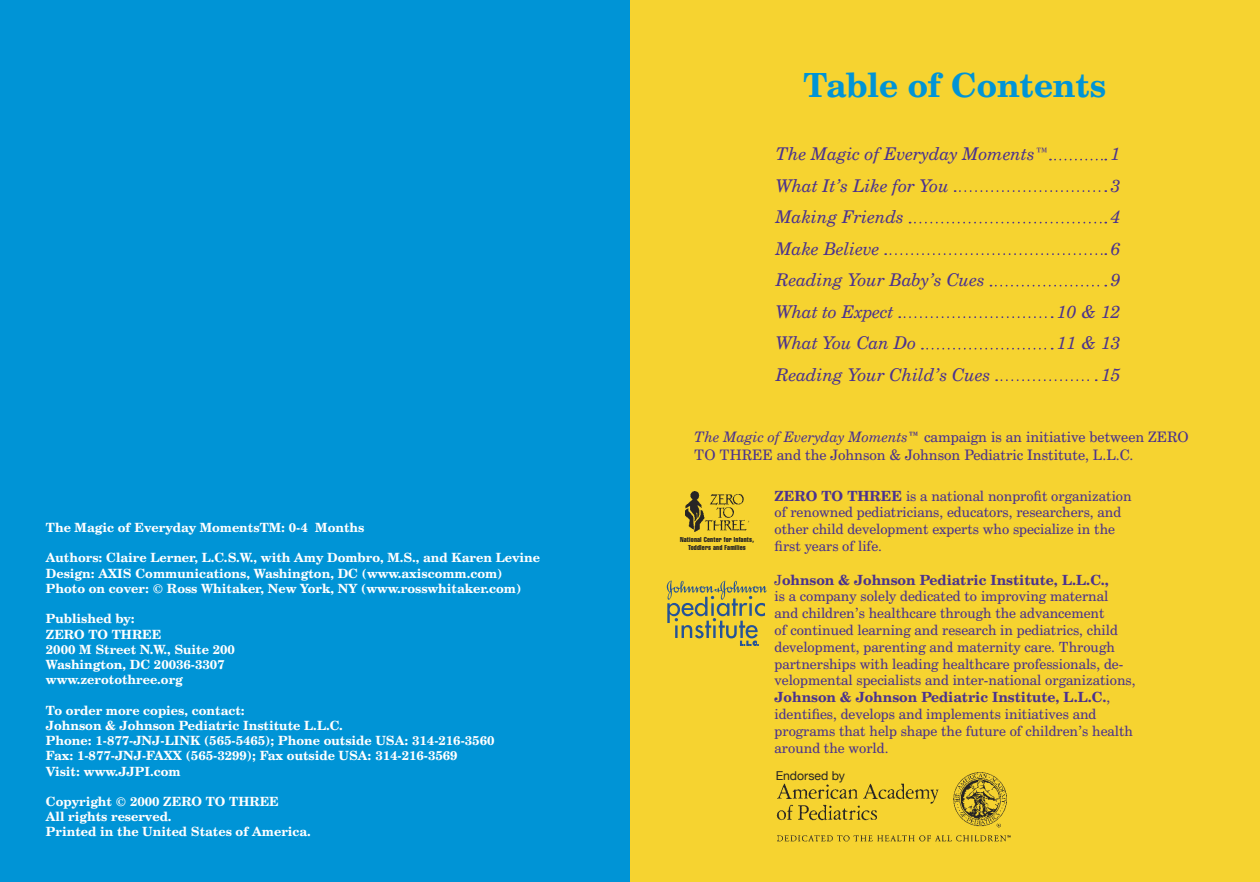
<style>
.page{position:relative;width:1260px;height:882px;background:#fff}
.page>*{position:absolute;margin:0;border:0;box-sizing:border-box;transform-origin:0 0}
.MAIN_TEXT_LARGE_HED{font:700 33.25px "Century Schoolbook BT";letter-spacing:-.005em;color:#0094d6}
.Content_text{font:italic 17.5px "Century Schoolbook BT";color:#4b328e}
.HED_OVER_PIX{font:14.35px/17.3px "Century Schoolbook BT";color:#4b328e}
.Contents_legal{font:14px/16.8px "Century Schoolbook BT";color:#4b328e}
.HED_OVER_PIX-2{font:700 12.6px "Century Schoolbook BT";color:#fff}
.t1{font:12.25px "Helvetica Neue";color:#272525}
.t2{font:extra-condensed 7px/8.4px "Helvetica";letter-spacing:.025em;color:#272525;text-align:center}
.s1{font-style:italic}
.s2{font-weight:700}
</style>
<div class="page">
<div style="left:0;top:0;width:631px;height:882px;background:#0094d6"></div>
<div style="left:630px;top:0;width:630px;height:882px;background:#f6d330"></div>
<svg style="left:667px;top:581px;width:100px;height:65px"></svg>
<img style="left:685px;top:491px;width:65px;height:40px">
<img style="left:776px;top:772px;width:235px;height:70px">
<svg style="left:1050px;top:159px;width:56px;height:1px"></svg>
<svg style="left:955px;top:190px;width:151px;height:2px"></svg>
<svg style="left:910px;top:222px;width:196px;height:2px"></svg>
<svg style="left:885px;top:253px;width:221px;height:2px"></svg>
<svg style="left:990px;top:285px;width:116px;height:2px"></svg>
<svg style="left:899px;top:316px;width:154px;height:2px"></svg>
<svg style="left:922px;top:348px;width:131px;height:2px"></svg>
<svg style="left:996px;top:379px;width:101px;height:2px"></svg>
<p class="HED_OVER_PIX-2" style="left:46px;top:520px;width:320px">The Magic of Everyday MomentsTM: 0-4 Months</p>
<p class="HED_OVER_PIX-2" style="left:46px;top:550px;width:496px">Authors: Claire Lerner, L.C.S.W., with Amy Dombro, M.S., and Karen Levine</p>
<p class="HED_OVER_PIX-2" style="left:46px;top:565px;width:458px">Design: AXIS Communications, Washington, DC (www.axiscomm.com)</p>
<p class="HED_OVER_PIX-2" style="left:46px;top:580px;width:477px">Photo on cover: © Ross Whitaker, New York, NY (www.rosswhitaker.com)</p>
<p class="HED_OVER_PIX-2" style="left:46px;top:611px;width:91px">Published by:</p>
<p class="HED_OVER_PIX-2" style="left:46px;top:626px;width:117px">ZERO TO THREE</p>
<p class="HED_OVER_PIX-2" style="left:46px;top:641px;width:191px">2000 M Street N.W., Suite 200</p>
<p class="HED_OVER_PIX-2" style="left:46px;top:657px;width:180px">Washington, DC 20036-3307</p>
<p class="HED_OVER_PIX-2" style="left:46px;top:672px;width:138px">www.zerotothree.org</p>
<p class="HED_OVER_PIX-2" style="left:46px;top:702px;width:200px">To order more copies, contact:</p>
<p class="HED_OVER_PIX-2" style="left:46px;top:717px;width:299px">Johnson &amp; Johnson Pediatric Institute L.L.C.</p>
<p class="HED_OVER_PIX-2" style="left:46px;top:733px;width:450px">Phone: 1-877-JNJ-LINK (565-5465); Phone outside USA: 314-216-3560</p>
<p class="HED_OVER_PIX-2" style="left:46px;top:748px;width:413px">Fax: 1-877-JNJ-FAXX (565-3299); Fax outside USA: 314-216-3569</p>
<p class="HED_OVER_PIX-2" style="left:46px;top:763px;width:136px">Visit: www.JJPI.com</p>
<p class="HED_OVER_PIX-2" style="left:46px;top:794px;width:234px">Copyright © 2000 ZERO TO THREE</p>
<p class="HED_OVER_PIX-2" style="left:46px;top:809px;width:127px">All rights reserved.</p>
<p class="HED_OVER_PIX-2" style="left:46px;top:824px;width:266px">Printed in the United States of America.</p>
<p class="MAIN_TEXT_LARGE_HED" style="left:804px;top:64px;width:304px">Table of Contents</p>
<p class="Content_text" style="left:776px;top:143px;width:275px">The Magic of Everyday Moments™</p>
<p class="Content_text" style="left:1111px;top:143px;width:11px">1</p>
<p class="Content_text" style="left:776px;top:175px;width:175px">What It’s Like for You</p>
<p class="Content_text" style="left:1111px;top:175px;width:11px">3</p>
<p class="Content_text" style="left:776px;top:206px;width:130px">Making Friends</p>
<p class="Content_text" style="left:1111px;top:206px;width:11px">4</p>
<p class="Content_text" style="left:776px;top:238px;width:105px">Make Believe</p>
<p class="Content_text" style="left:1111px;top:238px;width:11px">6</p>
<p class="Content_text" style="left:776px;top:269px;width:211px">Reading Your Baby’s Cues</p>
<p class="Content_text" style="left:1111px;top:269px;width:11px">9</p>
<p class="Content_text" style="left:776px;top:301px;width:119px">What to Expect</p>
<p class="Content_text" style="left:1057px;top:301px;width:65px">10 &amp; 12</p>
<p class="Content_text" style="left:776px;top:332px;width:142px">What You Can Do</p>
<p class="Content_text" style="left:1057px;top:332px;width:65px">11 &amp; 13</p>
<p class="Content_text" style="left:776px;top:364px;width:216px">Reading Your Child’s Cues</p>
<p class="Content_text" style="left:1101px;top:364px;width:21px">15</p>
<p class="HED_OVER_PIX" style="left:694px;top:428px;width:496px"><span class="s1">The Magic of Everyday Moments</span><span class="s2">™</span> campaign is an initiative between ZERO<br>TO THREE and the Johnson &amp; Johnson Pediatric Institute, L.L.C.</p>
<p class="Contents_legal" style="left:775px;top:487px;width:359px"><span class="s2">ZERO TO THREE</span> is a national nonprofit organization of renowned pediatricians, educators, researchers, and other child development experts who specialize in the first years of life.</p>
<p class="Contents_legal" style="left:775px;top:571px;width:363px">J<span class="s2">ohnson &amp; Johnson Pediatric Institute, L.L.C.,<br></span>is a company solely dedicated to improving maternal<br>and children’s healthcare through the advancement<br>of continued learning and research in pediatrics, child development, parenting and maternity care. Through partnerships with leading healthcare professionals, de&shy;velopmental specialists and inter-national organizations, <span class="s2">Johnson &amp; Johnson Pediatric Institute, L.L.C.</span>, identifies, develops and implements initiatives and programs that help shape the future of children’s health around the world.</p>
<p class="t1" style="left:776px;top:768px;width:71px">Endorsed by</p>
<p class="t2" style="left:680px;top:535px;width:75px">National Center for Infants,<br>Toddlers and Families</p>
</div>
